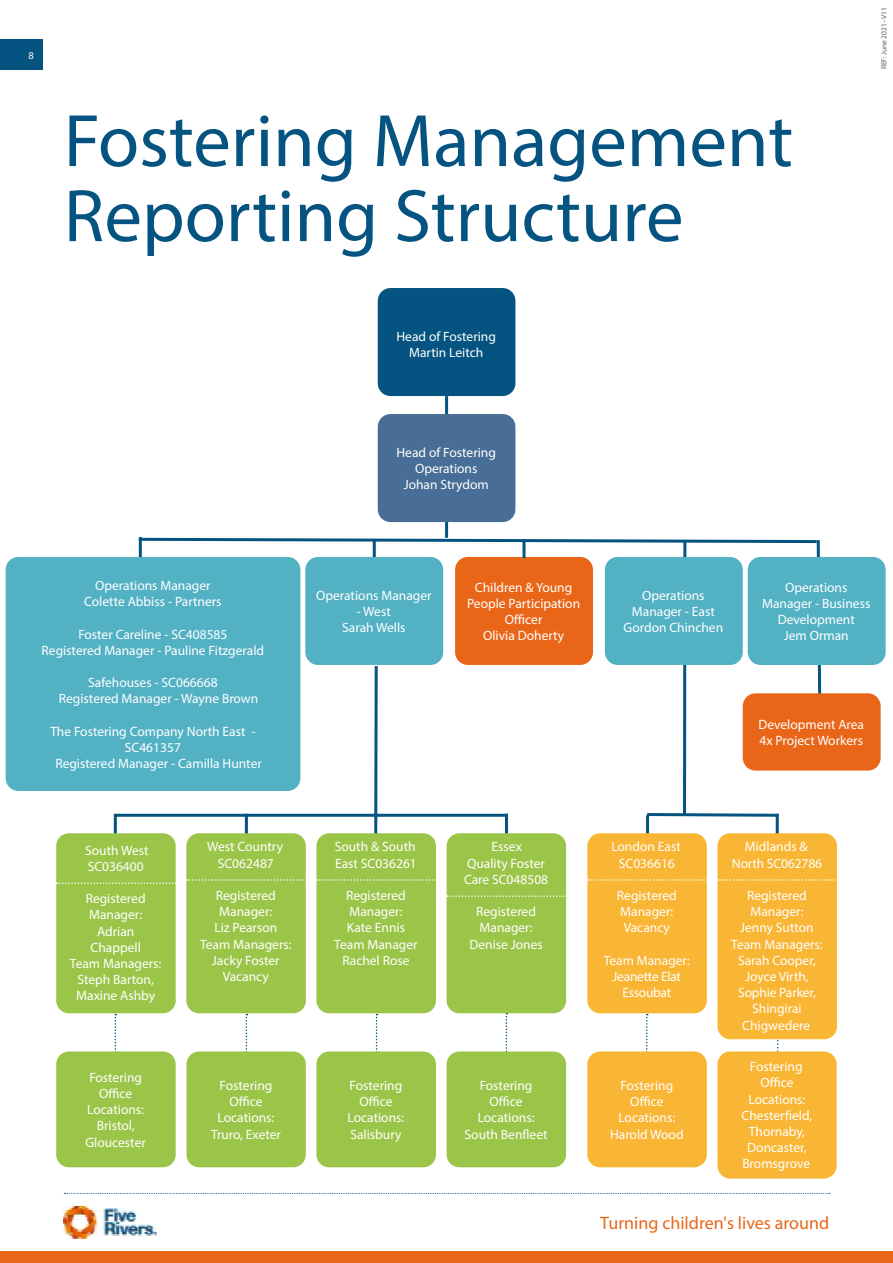
<style>
.page{position:relative;width:893px;height:1263px;background:#fff}
.page>*{position:absolute;margin:0;border:0;box-sizing:border-box;transform-origin:0 0}
.t1{font:75px/75px "Myriad Pro";color:#045380}
.t2{font:18px "Myriad Pro";color:#e96618}
.t3{font:13.5px/16.2px "Myriad Pro";color:#fff;text-align:center}
.t4{font:13.5px/16.2px "Myriad Pro";letter-spacing:-.02em;color:#fff;text-align:center}
.t5{font:10.5px "Myriad Pro";color:#fff}
.t6{font:7.5px "Myriad Pro";color:#646363}
</style>
<div class="page">
<div style="left:0;top:1251px;width:893px;height:12px;background:#e96618"></div>
<img style="left:64px;top:1206px;width:93px;height:32px">
<svg style="left:64px;top:1193px;width:766px;height:1px"></svg>
<div style="left:0;top:39px;width:43px;height:30px;background:#045380"></div>
<svg style="left:646px;top:1014px;width:2px;height:36px"></svg>
<svg style="left:376px;top:1014px;width:1px;height:36px"></svg>
<svg style="left:246px;top:1014px;width:1px;height:36px"></svg>
<svg style="left:115px;top:1014px;width:1px;height:36px"></svg>
<svg style="left:506px;top:1013px;width:1px;height:38px"></svg>
<hr style="left:116px;top:814px;width:392px;height:3px;background:#045380">
<hr style="left:445px;top:396px;width:3px;height:142px;background:#045380">
<hr style="left:683px;top:541px;width:3px;height:274px;background:#045380">
<svg style="left:136px;top:536px;width:686px;height:169px"></svg>
<div style="left:6px;top:557px;width:294px;height:234px;background:#53b1c4;border-radius:13px"></div>
<div style="left:305px;top:557px;width:138px;height:108px;background:#53b1c4;border-radius:13px"></div>
<div style="left:605px;top:557px;width:138px;height:108px;background:#53b1c4;border-radius:13px"></div>
<svg style="left:647px;top:813px;width:132px;height:5px"></svg>
<div style="left:378px;top:414px;width:137px;height:108px;background:#486d96;border-radius:13px"></div>
<div style="left:378px;top:288px;width:137px;height:108px;background:#045380;border-radius:13px"></div>
<hr style="left:646px;top:815px;width:3px;height:109px;background:#045380">
<hr style="left:114px;top:814px;width:3px;height:107px;background:#045380">
<hr style="left:245px;top:814px;width:3px;height:107px;background:#045380">
<hr style="left:374px;top:814px;width:3px;height:107px;background:#045380">
<hr style="left:505px;top:814px;width:3px;height:107px;background:#045380">
<hr style="left:776px;top:814px;width:3px;height:109px;background:#045380">
<svg style="left:777px;top:1039px;width:2px;height:12px"></svg>
<div style="left:587px;top:833px;width:120px;height:180px;background:#f9b534;border-radius:13px"></div>
<svg style="left:587px;top:879px;width:120px;height:2px"></svg>
<div style="left:587px;top:1051px;width:120px;height:116px;background:#f9b534;border-radius:13px"></div>
<div style="left:717px;top:1051px;width:120px;height:127px;background:#f9b534;border-radius:13px"></div>
<div style="left:56px;top:1051px;width:120px;height:116px;background:#9bc549;border-radius:13px"></div>
<div style="left:316px;top:1051px;width:120px;height:116px;background:#9bc549;border-radius:13px"></div>
<div style="left:186px;top:1051px;width:120px;height:116px;background:#9bc549;border-radius:13px"></div>
<div style="left:717px;top:833px;width:120px;height:206px;background:#f9b534;border-radius:13px"></div>
<svg style="left:717px;top:879px;width:120px;height:2px"></svg>
<div style="left:186px;top:833px;width:120px;height:180px;background:#9bc549;border-radius:13px"></div>
<svg style="left:186px;top:879px;width:120px;height:2px"></svg>
<div style="left:316px;top:833px;width:120px;height:180px;background:#9bc549;border-radius:13px"></div>
<svg style="left:316px;top:879px;width:120px;height:2px"></svg>
<div style="left:56px;top:833px;width:120px;height:180px;background:#9bc549;border-radius:13px"></div>
<svg style="left:56px;top:882px;width:120px;height:2px"></svg>
<div style="left:447px;top:1051px;width:119px;height:116px;background:#9bc549;border-radius:13px"></div>
<div style="left:447px;top:833px;width:119px;height:180px;background:#9bc549;border-radius:13px"></div>
<svg style="left:447px;top:895px;width:119px;height:2px"></svg>
<div style="left:743px;top:693px;width:138px;height:77px;background:#e96618;border-radius:13px"></div>
<div style="left:455px;top:557px;width:138px;height:108px;background:#e96618;border-radius:13px"></div>
<svg style="left:522px;top:541px;width:4px;height:17px"></svg>
<hr style="left:373px;top:540px;width:3px;height:17px;background:#045380">
<div style="left:748px;top:557px;width:138px;height:108px;background:#53b1c4;border-radius:13px"></div>
<svg style="left:374px;top:666px;width:4px;height:151px"></svg>
<p class="t5" style="left:29px;top:49px;width:7px">8</p>
<h1 class="t1" style="left:64px;top:102px;width:731px">Fostering Management<br>Reporting Structure</h1>
<p class="t3" style="left:396px;top:328px;width:101px">Head of Fostering<br>Martin Leitch</p>
<p class="t6" style="left:879px;top:69px;width:63px;rotate:-90deg">REF: June 2021–V11</p>
<p class="t3" style="left:396px;top:444px;width:101px">Head of Fostering<br>Operations<br>Johan Strydom</p>
<p class="t3" style="left:84px;top:577px;width:139px">Operations Manager<br>Colette Abbiss - Partners</p>
<p class="t3" style="left:42px;top:626px;width:224px">Foster Careline - SC408585<br>Registered Manager - Pauline Fitzgerald</p>
<p class="t3" style="left:59px;top:674px;width:201px;text-align:left;text-indent:29px">Safehouses - SC066668<br>Registered Manager - Wayne Brown</p>
<p class="t3" style="left:50px;top:723px;width:213px">The Fostering Company North East -<br>SC461357<br>Registered Manager - Camilla Hunter</p>
<p class="t3" style="left:316px;top:587px;width:117px">Operations Manager</p>
<p class="t3" style="left:342px;top:603px;width:65px">- West<br>Sarah Wells</p>
<p class="t3" style="left:85px;top:842px;width:65px;text-align:left">South West<br>SC036400</p>
<p class="t3" style="left:70px;top:890px;width:93px">Registered<br>Manager:<br>Adrian<br>Chappell<br>Team Managers:<br>Steph Barton,<br>Maxine Ashby</p>
<p class="t3" style="left:207px;top:838px;width:77px">West Country<br>SC062487</p>
<p class="t3" style="left:200px;top:887px;width:93px">Registered<br>Manager:<br>Liz Pearson<br>Team Managers:<br>Jacky Foster<br>Vacancy</p>
<p class="t3" style="left:335px;top:838px;width:84px;text-align:left">South &amp; South<br>East SC036261</p>
<p class="t3" style="left:334px;top:887px;width:85px">Registered<br>Manager:<br>Kate Ennis<br>Team Manager<br>Rachel Rose</p>
<p class="t3" style="left:467px;top:579px;width:115px">Children &amp; Young<br>People Participation<br>Officer<br>Olivia Doherty</p>
<p class="t3" style="left:762px;top:579px;width:110px">Operations<br>Manager - Business<br>Development<br>Jem Orman</p>
<p class="t3" style="left:624px;top:587px;width:101px">Operations<br>Manager - East<br>Gordon Chinchen</p>
<p class="t3" style="left:464px;top:838px;width:86px">Essex<br>Quality Foster<br>Care SC048508</p>
<p class="t3" style="left:469px;top:903px;width:75px">Registered<br>Manager:<br>Denise Jones</p>
<p class="t3" style="left:611px;top:838px;width:71px">London East<br>SC036616</p>
<p class="t3" style="left:617px;top:887px;width:61px;text-align:left">Registered<br>Manager:<br>Vacancy</p>
<p class="t4" style="left:604px;top:952px;width:88px">Team Manager:<br>Jeanette Elat<br>Essoubat</p>
<p class="t3" style="left:758px;top:716px;width:107px;text-align:left">Development Area<br>4x Project Workers</p>
<p class="t3" style="left:732px;top:838px;width:92px">Midlands &amp;<br>North SC062786</p>
<p class="t3" style="left:731px;top:887px;width:93px">Registered<br>Manager:<br>Jenny Sutton<br>Team Managers:<br>Sarah Cooper,<br>Joyce Virth,<br>Sophie Parker,<br>Shingirai<br>Chigwedere</p>
<p class="t3" style="left:85px;top:1069px;width:62px">Fostering<br>Office<br>Locations:<br>Bristol,<br>Gloucester</p>
<p class="t3" style="left:348px;top:1077px;width:58px">Fostering<br>Office<br>Locations:<br>Salisbury</p>
<p class="t3" style="left:211px;top:1077px;width:71px">Fostering<br>Office<br>Locations:<br>Truro, Exeter</p>
<p class="t3" style="left:465px;top:1077px;width:85px">Fostering<br>Office<br>Locations:<br>South Benfleet</p>
<p class="t3" style="left:610px;top:1077px;width:75px">Fostering<br>Office<br>Locations:<br>Harold Wood</p>
<p class="t3" style="left:742px;top:1058px;width:72px">Fostering<br>Office<br>Locations:<br>Chesterfield,<br>Thornaby,<br>Doncaster,<br>Bromsgrove</p>
<h2 class="t2" style="left:600px;top:1212px;width:230px">Turning children's lives around</h2>
</div>
